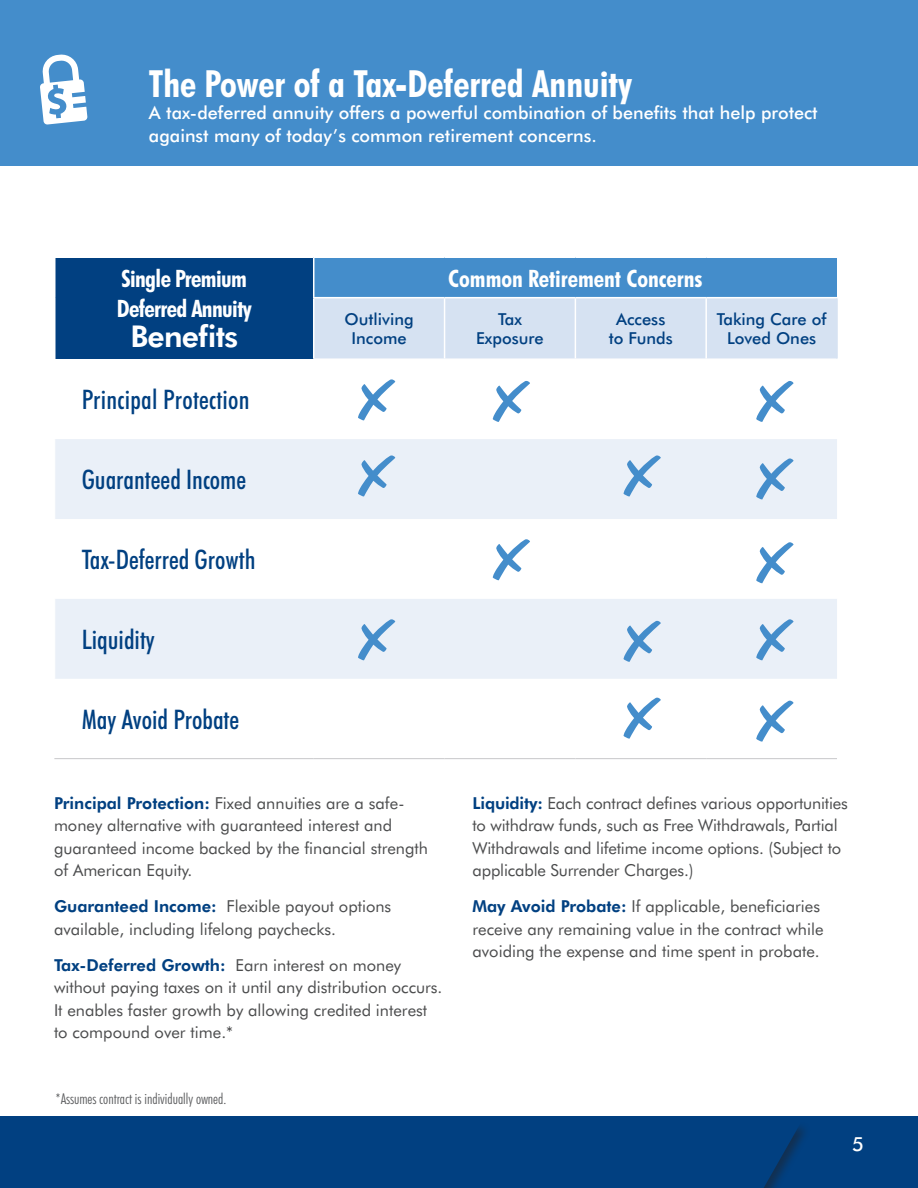
<style>
.page{position:relative;width:918px;height:1188px;background:#fff}
.page>*{position:absolute;margin:0;border:0;box-sizing:border-box;transform-origin:0 0}
.t1{font:700 condensed 37.5px "Futura BT";color:#fff}
.t2{font:800 30px "Futura BT";letter-spacing:-.025em;color:#fff}
.t3{font:500 condensed 27px "Futura BT";color:#014081}
.t4{font:700 condensed 24px/30px "Futura BT";letter-spacing:-.025em;color:#fff}
.t5{font:700 condensed 24px "Futura BT";color:#fff}
.t6{font:500 19.5px "Futura BT";color:#fff}
.t7{font:500 18px/22.5px "Futura BT";color:#fff}
.t8{font:16.5px/22.5px "Futura BT";color:#4b4c4d}
.t9{font:500 16.5px/18.8px "Futura BT";color:#014081;text-align:center}
.t10{font:300 condensed 15px "Futura BT";color:#57585a}
.s1{font-weight:800;color:#014081}
</style>
<div class="page">
<div style="left:0;top:0;width:918px;height:166px;background:#448dcb"></div>
<div style="left:0;top:1116px;width:918px;height:72px;background:#014081"></div>
<svg style="left:764px;top:1126px;width:41px;height:62px"></svg>
<svg style="left:40px;top:54px;width:48px;height:71px"></svg>
<div style="left:55px;top:257px;width:259px;height:102px;background:#014081"></div>
<div style="left:314px;top:257px;width:523px;height:41px;background:#448dcb"></div>
<div style="left:314px;top:298px;width:522px;height:60px;background:#d6e2f2"></div>
<svg style="left:55px;top:439px;width:782px;height:240px;fill:#eaf0f8"></svg>
<hr style="left:54px;top:256px;width:260px;height:2px;background:#fff">
<hr style="left:54px;top:258px;width:2px;height:40px;background:#fff">
<hr style="left:54px;top:298px;width:2px;height:61px;background:#fff">
<hr style="left:314px;top:256px;width:131px;height:2px;background:#fff">
<hr style="left:313px;top:258px;width:1px;height:39px;background:#fff">
<hr style="left:445px;top:256px;width:130px;height:2px;background:#fff">
<hr style="left:575px;top:256px;width:131px;height:2px;background:#fff">
<hr style="left:706px;top:256px;width:131px;height:2px;background:#fff">
<hr style="left:54px;top:758px;width:260px;height:1px;background:#c7c8ca">
<hr style="left:314px;top:758px;width:131px;height:1px;background:#c7c8ca">
<hr style="left:445px;top:758px;width:130px;height:1px;background:#c7c8ca">
<hr style="left:575px;top:758px;width:131px;height:1px;background:#c7c8ca">
<hr style="left:706px;top:758px;width:131px;height:1px;background:#c7c8ca">
<hr style="left:313px;top:297px;width:132px;height:1px;background:#fff">
<hr style="left:313px;top:298px;width:1px;height:60px;background:#fff">
<hr style="left:445px;top:297px;width:130px;height:1px;background:#fff">
<hr style="left:575px;top:297px;width:131px;height:1px;background:#fff">
<hr style="left:706px;top:297px;width:132px;height:1px;background:#fff">
<hr style="left:313px;top:358px;width:132px;height:2px;background:#fff">
<hr style="left:444px;top:298px;width:1px;height:60px;background:#fff">
<hr style="left:575px;top:298px;width:1px;height:60px;background:#fff">
<hr style="left:705px;top:298px;width:2px;height:60px;background:#fff">
<hr style="left:836px;top:298px;width:2px;height:60px;background:#d6e2f2">
<svg style="left:756px;top:701px;width:38px;height:41px"></svg>
<svg style="left:756px;top:619px;width:38px;height:41px;background:#b5d0e9"></svg>
<svg style="left:756px;top:542px;width:38px;height:41px"></svg>
<svg style="left:756px;top:458px;width:38px;height:42px;background:#b6d1e9"></svg>
<svg style="left:756px;top:381px;width:38px;height:41px"></svg>
<svg style="left:493px;top:539px;width:37px;height:41px"></svg>
<svg style="left:624px;top:455px;width:37px;height:42px;background:#b5d0e9"></svg>
<svg style="left:358px;top:455px;width:37px;height:42px;background:#b5d0e9"></svg>
<svg style="left:358px;top:619px;width:37px;height:41px;background:#b3cfe9"></svg>
<svg style="left:624px;top:621px;width:37px;height:41px;background:#b3cfe9"></svg>
<svg style="left:358px;top:379px;width:37px;height:41px"></svg>
<svg style="left:493px;top:381px;width:37px;height:41px"></svg>
<svg style="left:624px;top:698px;width:37px;height:41px"></svg>
<p class="t1" style="left:149px;top:60px;width:485px">The Power of a Tax-Deferred Annuity</p>
<p class="t7" style="left:149px;top:101px;width:670px">A tax-deferred annuity offers a powerful combination of benefits that help protect against many of today’s common retirement concerns.</p>
<p class="t4" style="left:117px;top:264px;width:137px">Single Premium<br>Deferred Annuity</p>
<p class="t2" style="left:130px;top:318px;width:109px">Benefits</p>
<p class="t3" style="left:82px;top:384px;width:169px">Principal Protection</p>
<p class="t3" style="left:82px;top:463px;width:166px">Guaranteed Income</p>
<p class="t3" style="left:82px;top:543px;width:175px">Tax-Deferred Growth</p>
<p class="t3" style="left:82px;top:623px;width:75px">Liquidity</p>
<p class="t3" style="left:82px;top:703px;width:159px">May Avoid Probate</p>
<p class="t5" style="left:448px;top:264px;width:256px">Common Retirement Concerns</p>
<p class="t9" style="left:345px;top:310px;width:71px">Outliving<br>Income</p>
<p class="t9" style="left:476px;top:310px;width:69px">Tax<br>Exposure</p>
<p class="t9" style="left:609px;top:310px;width:66px">Access to Funds</p>
<p class="t9" style="left:717px;top:310px;width:111px">Taking Care of<br>Loved Ones</p>
<p class="t8" style="left:54px;top:791px;width:376px"><span class="s1">Principal Protection:</span> Fixed annuities are a safe&shy;money alternative with guaranteed interest and guaranteed income backed by the financial strength of American Equity.</p>
<p class="t8" style="left:54px;top:895px;width:339px"><span class="s1">Guaranteed Income:</span> Flexible payout options available, including lifelong paychecks.</p>
<p class="t8" style="left:54px;top:953px;width:390px"><span class="s1">Tax-Deferred Growth:</span> Earn interest on money without paying taxes on it until any distribution occurs.<br>It enables faster growth by allowing credited interest to compound over time.*</p>
<p class="t10" style="left:56px;top:1089px;width:172px">*Assumes contract is individually owned.</p>
<p class="t8" style="left:473px;top:791px;width:377px"><span class="s1">Liquidity:</span> Each contract defines various opportunities to withdraw funds, such as Free Withdrawals, Partial Withdrawals and lifetime income options. (Subject to applicable Surrender Charges.)</p>
<p class="t8" style="left:473px;top:895px;width:353px"><span class="s1">May Avoid Probate:</span> If applicable, beneficiaries receive any remaining value in the contract while avoiding the expense and time spent in probate.</p>
<p class="t6" style="left:852px;top:1133px;width:13px">5</p>
</div>
